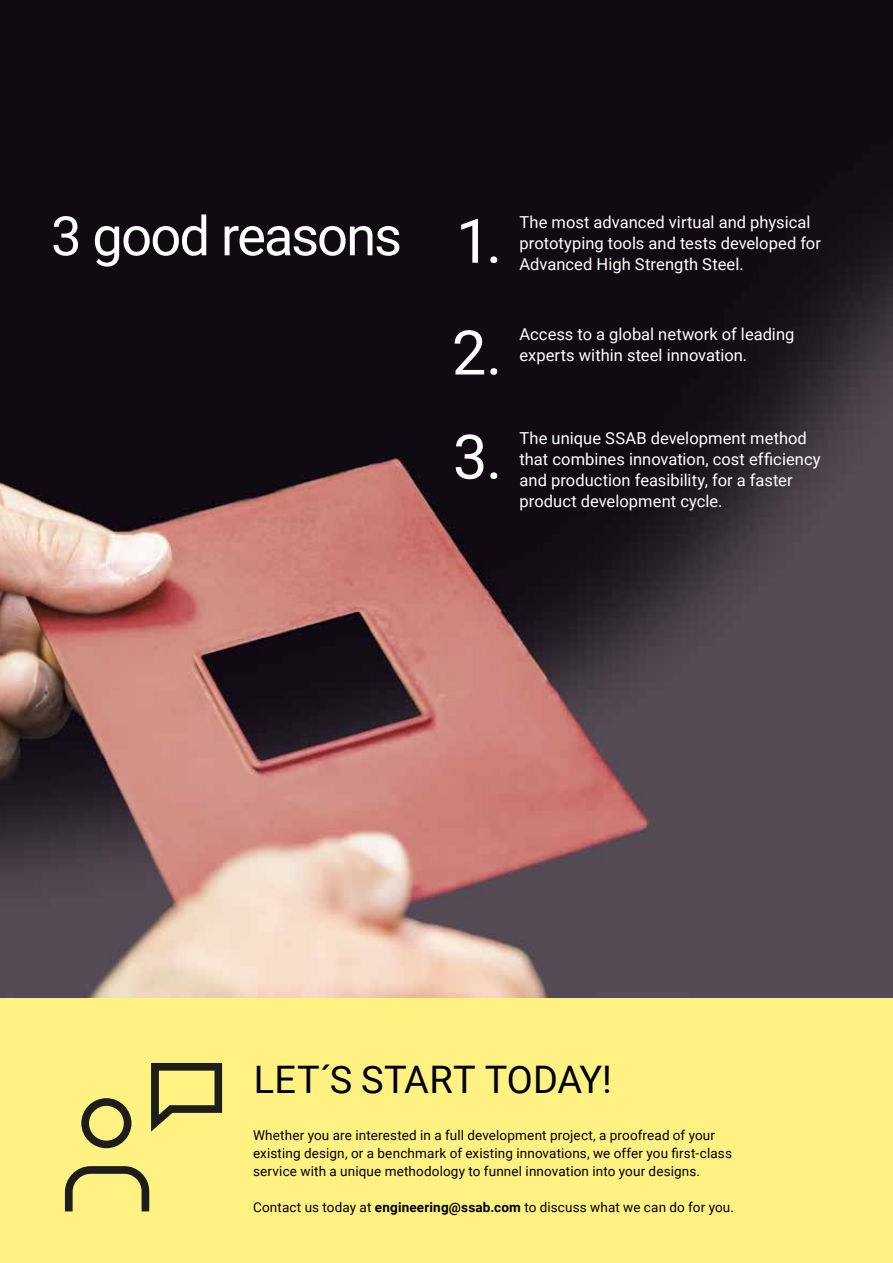
<style>
.page{position:relative;width:893px;height:1263px;background:#fff}
.page>*{position:absolute;margin:0;border:0;box-sizing:border-box;transform-origin:0 0}
.t1{font:61.5px/104.2px "Roboto";color:#fff}
.t2{font:54.45px "Roboto";letter-spacing:-.04em;color:#fff}
.t3{font:37.95px "Roboto";letter-spacing:.01em;color:#000}
.t4{font:16.5px/21px "Roboto";color:#fff}
.t5{font:13.5px/18px "Roboto";letter-spacing:.01em;color:#000}
.s1{font-size:61.5px}
.s2{font-weight:700}
</style>
<div class="page">
<img style="left:0;top:0;width:893px;height:998px">
<div style="left:0;top:998px;width:893px;height:265px;background:#fff182"></div>
<svg style="left:65px;top:1063px;width:157px;height:148px"></svg>
<h2 class="t2" style="left:51px;top:198px;width:453px">3 good reasons <span class="s1">1.</span></h2>
<h1 class="t1" style="left:452px;top:298px;width:52px">2.<br>3.</h1>
<p class="t4" style="left:519px;top:211px;width:303px">The most advanced virtual and physical prototyping tools and tests developed for<br>Advanced High Strength Steel.</p>
<p class="t4" style="left:519px;top:323px;width:276px">Access to a global network of leading experts within steel innovation.</p>
<p class="t4" style="left:519px;top:427px;width:303px">The unique SSAB development method that combines innovation, cost efficiency and production feasibility, for a faster product development cycle.</p>
<h3 class="t3" style="left:254px;top:1052px;width:360px">LET´S START TODAY!</h3>
<p class="t5" style="left:253px;top:1126px;width:481px">Whether you are interested in a full development project, a proofread of your existing design, or a benchmark of existing innovations, we offer you first-class service with a unique methodology to funnel innovation into your designs.</p>
<p class="t5" style="left:253px;top:1198px;width:483px">Contact us today at <span class="s2">engineering@ssab.com</span> to discuss what we can do for you.</p>
</div>
